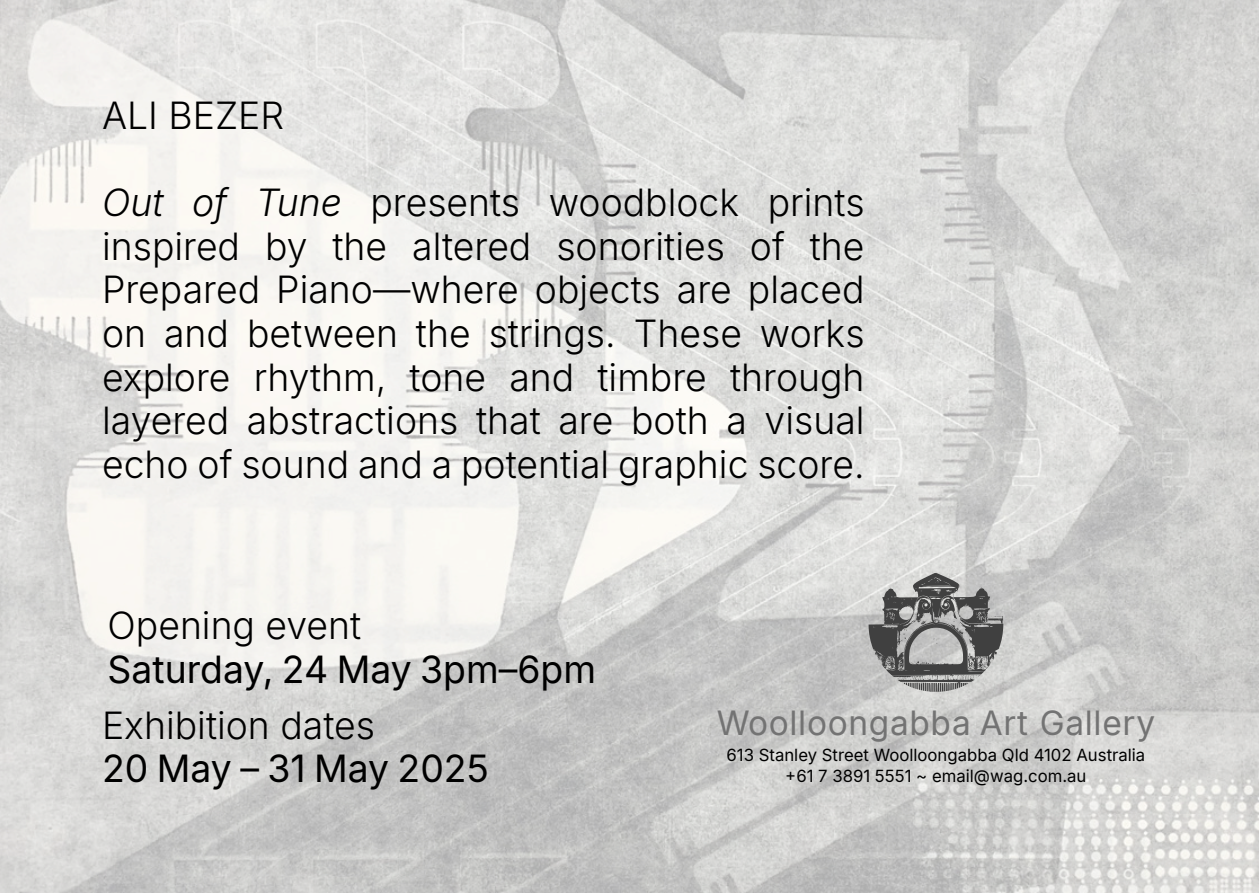
<style>
.page{position:relative;width:1259px;height:893px;background:#fff}
.page>*{position:absolute;margin:0;border:0;box-sizing:border-box;transform-origin:0 0}
.t1{font:300 37.2px/43.5px "Inter";color:#000;text-align:justify}
.t2{font:37.2px "Inter";color:#000}
.t3{font:33.3px "Inter";letter-spacing:.02em;color:#737373}
.t4{font:16.8px/21.3px "Inter";color:#000;text-align:center}
.s1{font-style:italic}
</style>
<div class="page">
<img style="left:0;top:0;width:1259px;height:893px">
<svg style="left:868px;top:573px;width:135px;height:119px;background:#90908f"></svg>
<p class="t1" style="left:102px;top:94px;width:184px">ALI BEZER</p>
<p class="t1" style="left:102px;top:181px;width:764px"><span class="s1">Out of Tune</span> presents woodblock prints inspired by the altered sonorities of the Prepared Piano—where objects are placed on and between the strings. These works explore rhythm, tone and timbre through layered abstractions that are both a visual echo of sound and a potential graphic score.</p>
<p class="t1" style="left:108px;top:604px;width:255px">Opening event</p>
<p class="t2" style="left:108px;top:647px;width:490px">Saturday, 24 May 3pm–6pm</p>
<p class="t1" style="left:102px;top:704px;width:275px">Exhibition dates</p>
<p class="t2" style="left:102px;top:746px;width:388px">20 May – 31 May 2025</p>
<p class="t3" style="left:716px;top:702px;width:440px">Woolloongabba Art Gallery</p>
<p class="t4" style="left:726px;top:744px;width:420px">613 Stanley Street Woolloongabba Qld 4102 Australia +61 7 3891 5551 ~ email@wag.com.au</p>
</div>
